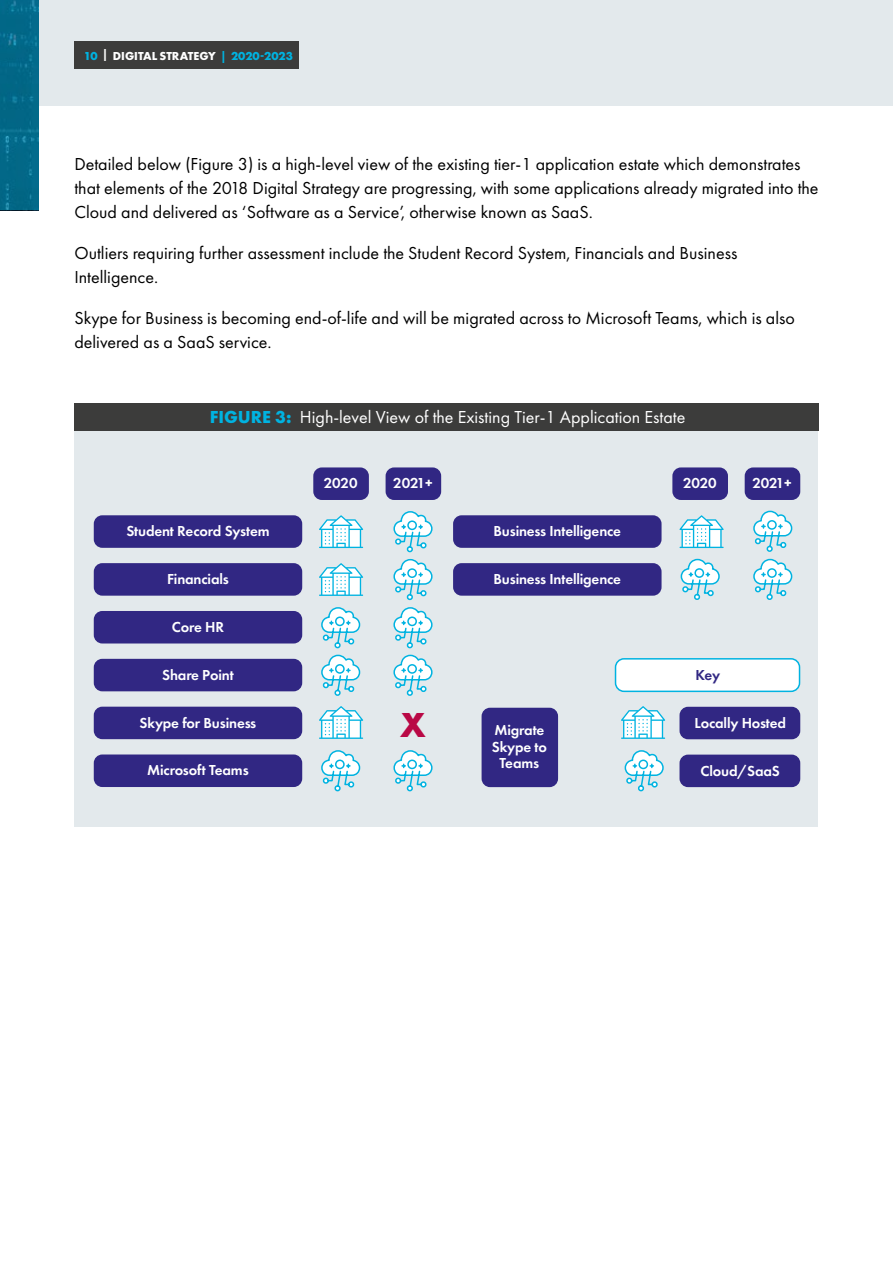
<style>
.page{position:relative;width:893px;height:1263px;background:#fff}
.page>*{position:absolute;margin:0;border:0;box-sizing:border-box;transform-origin:0 0}
.t1{font:700 36px "Futura PT";color:#b90845}
.t2{font:18px/24px "Futura PT";color:#000}
.t3{font:18px "Futura PT";color:#fff}
.t4{font:600 15px/16.5px "Futura PT";letter-spacing:-.01em;color:#fff;text-align:center}
.t5{font:600 15px "Futura PT";color:#312783}
.t6{font:700 12px "Futura PT";letter-spacing:-.005em;color:#fff}
.s1{color:#00b3e1}
.s2{font-weight:700;color:#00b3e1}
</style>
<div class="page">
<div style="left:0;top:0;width:893px;height:105px;background:#e3e9ec"></div>
<div style="left:74px;top:41px;width:225px;height:28px;background:#3c3c3b"></div>
<svg style="left:0;top:0;width:38px;height:210px;background:#036989"></svg>
<div style="left:74px;top:431px;width:744px;height:396px;background:#e3e9ec"></div>
<div style="left:94px;top:515px;width:208px;height:33px;background:#312783;border-radius:9px"></div>
<div style="left:313px;top:467px;width:56px;height:33px;background:#312783;border-radius:9px"></div>
<div style="left:672px;top:467px;width:56px;height:33px;background:#312783;border-radius:9px"></div>
<div style="left:386px;top:467px;width:55px;height:33px;background:#312783;border-radius:9px"></div>
<div style="left:745px;top:467px;width:55px;height:33px;background:#312783;border-radius:9px"></div>
<div style="left:453px;top:515px;width:208px;height:33px;background:#312783;border-radius:9px"></div>
<div style="left:453px;top:563px;width:208px;height:33px;background:#312783;border-radius:9px"></div>
<div style="left:94px;top:563px;width:208px;height:33px;background:#312783;border-radius:9px"></div>
<div style="left:94px;top:611px;width:208px;height:32px;background:#312783;border-radius:9px"></div>
<div style="left:94px;top:659px;width:208px;height:32px;background:#312783;border-radius:9px"></div>
<div style="left:615px;top:659px;width:184px;height:32px;background:#fff;border-radius:9px"></div>
<div style="left:615px;top:658px;width:185px;height:34px;border:2px solid #00b3e1;border-radius:9px"></div>
<div style="left:94px;top:707px;width:208px;height:32px;background:#312783;border-radius:9px"></div>
<div style="left:482px;top:708px;width:76px;height:79px;background:#312783;border-radius:9px"></div>
<div style="left:679px;top:707px;width:121px;height:32px;background:#312783;border-radius:9px"></div>
<div style="left:679px;top:755px;width:121px;height:32px;background:#312783;border-radius:9px"></div>
<div style="left:94px;top:754px;width:208px;height:33px;background:#312783;border-radius:9px"></div>
<svg style="left:319px;top:515px;width:44px;height:33px"></svg>
<svg style="left:679px;top:515px;width:45px;height:33px"></svg>
<svg style="left:319px;top:563px;width:44px;height:33px"></svg>
<svg style="left:319px;top:706px;width:44px;height:33px"></svg>
<svg style="left:621px;top:706px;width:44px;height:33px"></svg>
<svg style="left:753px;top:510px;width:40px;height:90px"></svg>
<svg style="left:680px;top:558px;width:40px;height:42px"></svg>
<svg style="left:321px;top:607px;width:40px;height:89px"></svg>
<svg style="left:321px;top:750px;width:40px;height:42px"></svg>
<svg style="left:393px;top:511px;width:40px;height:185px"></svg>
<svg style="left:393px;top:750px;width:40px;height:42px"></svg>
<svg style="left:624px;top:750px;width:40px;height:42px"></svg>
<div style="left:74px;top:403px;width:745px;height:28px;background:#3c3c3b"></div>
<p class="t6" style="left:84px;top:48px;width:210px"><span class="s1">10</span> | DIGITAL STRATEGY <span class="s1">| 2020-2023</span></p>
<p class="t2" style="left:74px;top:152px;width:746px">Detailed below (Figure 3) is a high-level view of the existing tier-1 application estate which demonstrates that elements of the 2018 Digital Strategy are progressing, with some applications already migrated into the<br>Cloud and delivered as ‘Software as a Service’, otherwise known as SaaS.</p>
<p class="t2" style="left:74px;top:241px;width:664px">Outliers requiring further assessment include the Student Record System, Financials and Business<br>Intelligence.</p>
<p class="t2" style="left:74px;top:306px;width:722px">Skype for Business is becoming end-of-life and will be migrated across to Microsoft Teams, which is also delivered as a SaaS service.</p>
<p class="t3" style="left:210px;top:406px;width:477px"><span class="s2">FIGURE 3:</span> High-level View of the Existing Tier-1 Application Estate</p>
<p class="t4" style="left:126px;top:523px;width:145px">Student Record System</p>
<p class="t4" style="left:324px;top:475px;width:35px">2020</p>
<p class="t4" style="left:393px;top:475px;width:41px">2021+</p>
<p class="t4" style="left:683px;top:475px;width:35px">2020</p>
<p class="t4" style="left:752px;top:475px;width:41px">2021+</p>
<p class="t4" style="left:493px;top:523px;width:129px">Business Intelligence</p>
<p class="t4" style="left:167px;top:571px;width:63px">Financials</p>
<p class="t4" style="left:493px;top:571px;width:129px">Business Intelligence</p>
<p class="t4" style="left:172px;top:618px;width:54px">Core HR</p>
<p class="t4" style="left:162px;top:666px;width:73px">Share Point</p>
<p class="t5" style="left:696px;top:665px;width:26px">Key</p>
<p class="t4" style="left:140px;top:714px;width:118px">Skype for Business</p>
<p class="t4" style="left:694px;top:714px;width:93px">Locally Hosted</p>
<h1 class="t1" style="left:400px;top:702px;width:27px">X</h1>
<p class="t4" style="left:492px;top:722px;width:57px">Migrate<br>Skype to<br>Teams</p>
<p class="t4" style="left:147px;top:762px;width:103px">Microsoft Teams</p>
<p class="t4" style="left:701px;top:762px;width:81px">Cloud/SaaS</p>
</div>
